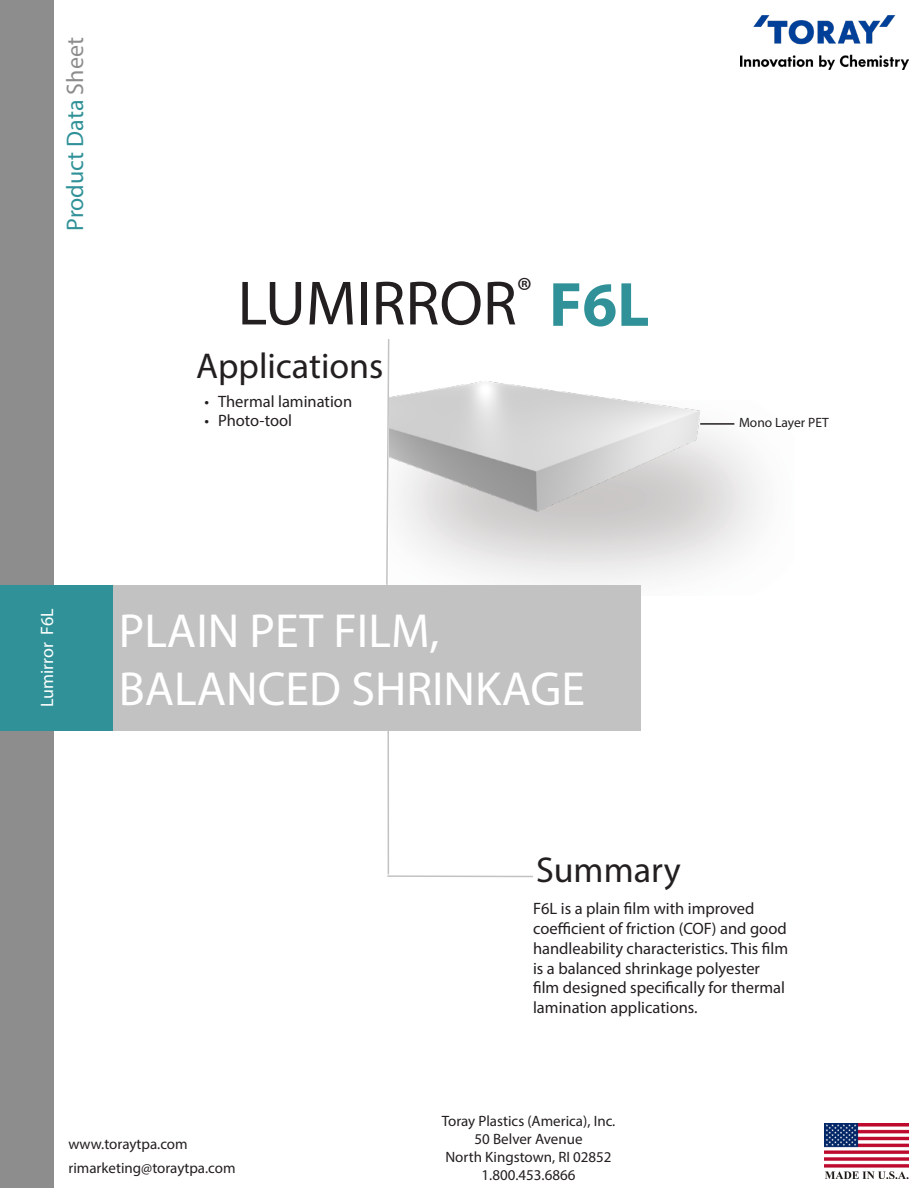
<style>
.page{position:relative;width:918px;height:1188px;background:#fff}
.page>*{position:absolute;margin:0;border:0;box-sizing:border-box;transform-origin:0 0}
.t1{font:63px "Myriad Pro";color:#231f20}
.t2{font:48px/57.6px "Myriad Pro";color:#fff}
.t3{font:36px "Myriad Pro";color:#231f20}
.t4{font:24px "Myriad Pro";color:#309298}
.t5{font:18px "Myriad Pro";color:#fff}
.t6{font:16.5px/19.8px "Myriad Pro";color:#231f20}
.t7{font:15px/18px "Myriad Pro";color:#231f20;text-align:center}
.t8{font:13.5px "Myriad Pro";color:#231f20}
.s1{color:#8d8d8d}
.s2{font-weight:700;color:#309298}
</style>
<div class="page">
<div style="left:112px;top:585px;width:529px;height:146px;background:#c3c2c2"></div>
<svg style="left:386px;top:339px;width:3px;height:246px"></svg>
<hr style="left:387px;top:703px;width:2px;height:171px;background:#c3c2c2">
<hr style="left:387px;top:875px;width:146px;height:2px;background:#c3c2c2">
<div style="left:0;top:0;width:54px;height:1188px;background:#8d8d8d"></div>
<img style="left:741px;top:15px;width:168px;height:54px">
<img style="left:825px;top:1123px;width:84px;height:56px">
<div style="left:0;top:585px;width:112px;height:146px;background:#309298"></div>
<img style="left:389px;top:339px;width:345px;height:257px">
<hr style="left:700px;top:423px;width:34px;height:2px;background:#231f20">
<h3 class="t4" style="left:60px;top:231px;width:195px;rotate:-90deg">Product Data <span class="s1">Sheet</span></h3>
<p class="t1" style="left:238px;top:264px;width:413px">LUMIRROR<sup>®</sup> <span class="s2">F6L</span></p>
<h3 class="t3" style="left:196px;top:344px;width:189px">Applications</h3>
<p class="t6" style="left:205px;top:391px;width:149px">• Thermal lamination</p>
<p class="t6" style="left:205px;top:411px;width:89px">• Photo-tool</p>
<p class="t8" style="left:739px;top:415px;width:91px">Mono Layer PET</p>
<p class="t5" style="left:36px;top:707px;width:100px;rotate:-90deg">Lumirror F6L</p>
<p class="t2" style="left:119px;top:601px;width:468px">PLAIN PET FILM,<br>BALANCED SHRINKAGE</p>
<p class="t7" style="left:68px;top:1132px;width:169px;line-height:24.2px;text-align:left">www.toraytpa.com rimarketing@toraytpa.com</p>
<h3 class="t3" style="left:536px;top:848px;width:146px">Summary</h3>
<p class="t6" style="left:533px;top:899px;width:257px">F6L is a plain film with improved coefficient of friction (COF) and good handleability characteristics. This film is a balanced shrinkage polyester film designed specifically for thermal lamination applications.</p>
<p class="t7" style="left:442px;top:1112px;width:175px">Toray Plastics (America), Inc.<br>50 Belver Avenue<br>North Kingstown, RI 02852<br>1.800.453.6866</p>
</div>
